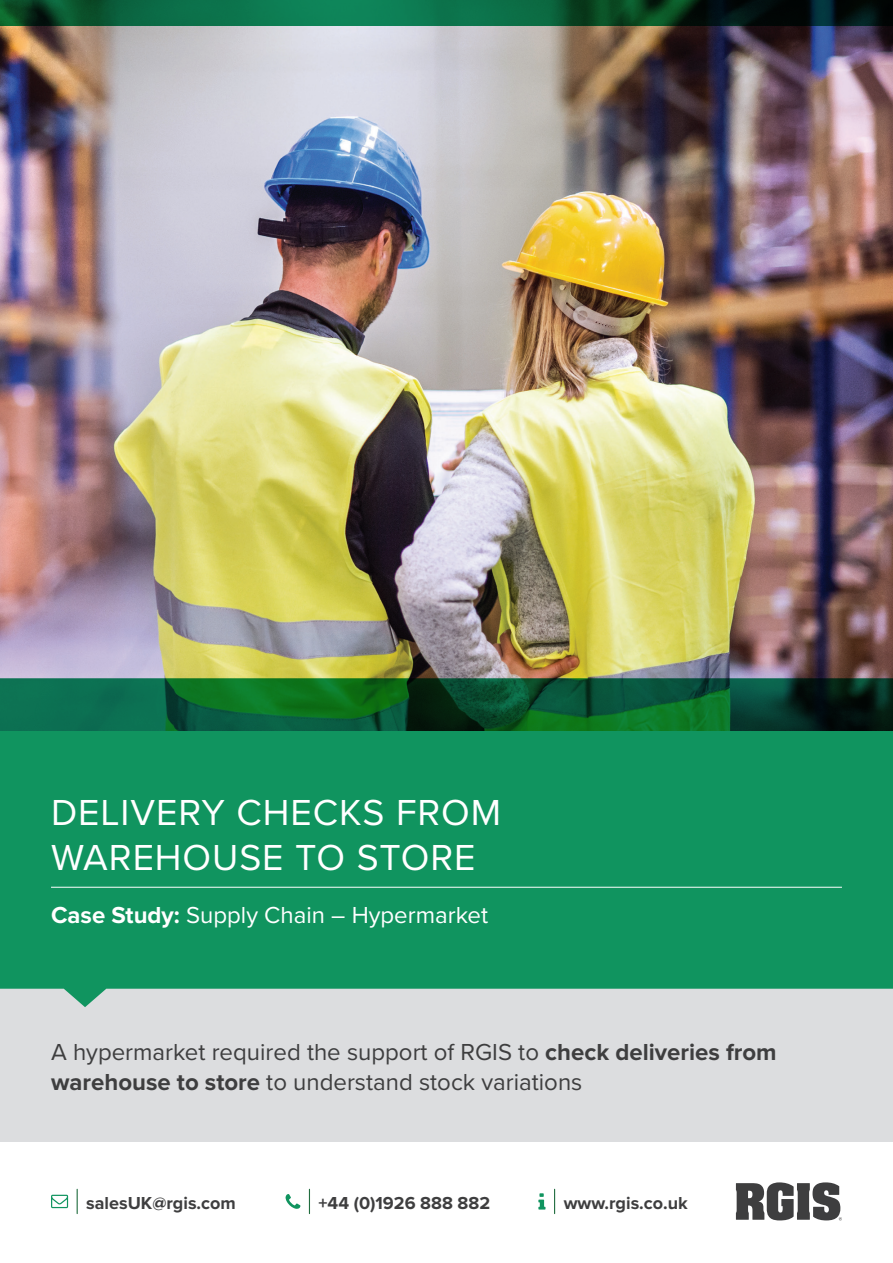
<style>
.page{position:relative;width:893px;height:1263px;background:#fff}
.page>*{position:absolute;margin:0;border:0;box-sizing:border-box;transform-origin:0 0}
.t1{font:37.5px/45px "Proxima Nova";letter-spacing:.025em;color:#fff}
.t2{font:24px/30px "Proxima Nova";color:#3e3e3f}
.t3{font:24px "Proxima Nova";color:#fff}
.t4{font:700 18px "Proxima Nova";color:#3e3e3f}
.s1{font-weight:700}
</style>
<div class="page">
<svg style="left:554px;top:1189px;width:1px;height:24px"></svg>
<svg style="left:538px;top:1193px;width:7px;height:16px"></svg>
<svg style="left:77px;top:1189px;width:1px;height:24px"></svg>
<svg style="left:51px;top:1195px;width:17px;height:13px"></svg>
<svg style="left:309px;top:1189px;width:1px;height:24px"></svg>
<svg style="left:286px;top:1194px;width:14px;height:15px"></svg>
<svg style="left:736px;top:1182px;width:106px;height:38px"></svg>
<div style="left:0;top:989px;width:893px;height:153px;background:#dcdddf"></div>
<svg style="left:0;top:731px;width:893px;height:276px;fill:#10945f"></svg>
<hr style="left:51px;top:887px;width:791px;height:1px;background:#fff">
<img style="left:0;top:26px;width:893px;height:705px">
<svg style="left:0;top:0;width:893px;height:26px"></svg>
<h1 class="t1" style="left:51px;top:788px;width:452px">DELIVERY CHECKS FROM<br>WAREHOUSE TO STORE</h1>
<p class="t3" style="left:51px;top:897px;width:438px"><span class="s1">Case Study:</span> Supply Chain – Hypermarket</p>
<p class="t2" style="left:51px;top:1036px;width:727px">A hypermarket required the support of RGIS to <span class="s1">check deliveries from warehouse to store</span> to understand stock variations</p>
<p class="t4" style="left:86px;top:1192px;width:151px">salesUK@rgis.com</p>
<p class="t4" style="left:319px;top:1192px;width:173px">+44 (0)1926 888 882</p>
<p class="t4" style="left:564px;top:1192px;width:126px">www.rgis.co.uk</p>
</div>
